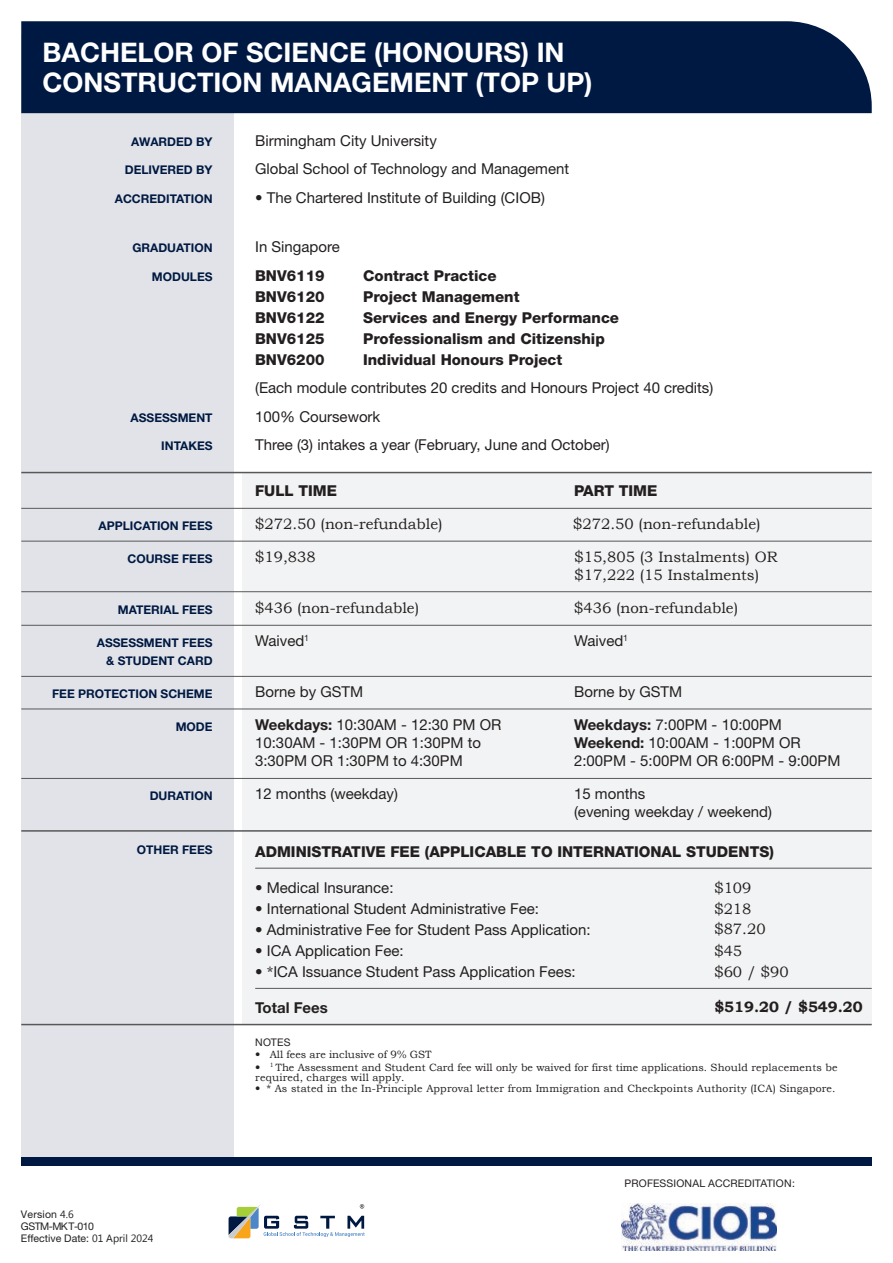
<style>
.page{position:relative;width:893px;height:1263px;background:#fff}
.page>*{position:absolute;margin:0;border:0;box-sizing:border-box;transform-origin:0 0}
.t1{font:700 27px/30px "Helvetica Neue";color:#fff}
.t2{font:15px/18px "Helvetica Neue";color:#231f20}
.t3{font:800 15px "Helvetica Neue";color:#231f20}
.t4{font:15px/20.5px "Bookman Old Style";color:#231f20}
.t5{font:700 15px "Bookman Old Style";color:#231f20}
.t6{font:700 15px "Helvetica Neue";color:#231f20}
.t7{font:700 12px/18px "Helvetica Neue";color:#001942;text-align:right}
.t8{font:10.5px/10.8px "Bookman Old Style";color:#231f20}
.t9{font:10.5px "Bookman Old Style";letter-spacing:.02em;color:#231f20}
.t10{font:10.5px/12.3px "Helvetica Neue";letter-spacing:.01em;color:#231f20}
.s1{font-family:"Microsoft Tai Le"}
.s2{font-weight:700}
.s3{font-family:"Bookman Old Style"}
.s4{font-family:"Helvetica Neue"}
</style>
<div class="page">
<div style="left:242px;top:472px;width:630px;height:552px;background:#f2f3f4"></div>
<svg style="left:229px;top:1204px;width:136px;height:34px"></svg>
<img style="left:622px;top:1203px;width:155px;height:47px">
<div style="left:21px;top:34px;width:213px;height:1127px;background:#e1e3e8"></div>
<div style="left:21px;top:21px;width:851px;height:92px;background:#001942"></div>
<div style="left:21px;top:1157px;width:851px;height:9px;background:#001942"></div>
<hr style="left:21px;top:508px;width:851px;height:1px;background:#57585a">
<hr style="left:21px;top:541px;width:851px;height:1px;background:#57585a">
<hr style="left:21px;top:591px;width:851px;height:1px;background:#57585a">
<hr style="left:21px;top:625px;width:851px;height:1px;background:#57585a">
<hr style="left:21px;top:676px;width:851px;height:1px;background:#57585a">
<hr style="left:21px;top:709px;width:851px;height:1px;background:#57585a">
<hr style="left:21px;top:778px;width:851px;height:1px;background:#57585a">
<hr style="left:255px;top:868px;width:617px;height:1px;background:#57585a">
<hr style="left:255px;top:988px;width:617px;height:1px;background:#57585a">
<hr style="left:21px;top:472px;width:851px;height:1px;background:#57585a">
<hr style="left:21px;top:830px;width:851px;height:2px;background:#57585a">
<hr style="left:21px;top:1024px;width:851px;height:1px;background:#57585a">
<h1 class="t1" style="left:43px;top:36px;width:552px">BACHELOR OF SCIENCE (HONOURS) IN<br>CONSTRUCTION MANAGEMENT (TOP UP)</h1>
<p class="t7" style="left:131px;top:132px;width:83px">AWARDED BY</p>
<p class="t7" style="left:125px;top:161px;width:89px">DELIVERED BY</p>
<p class="t7" style="left:115px;top:189px;width:99px">ACCREDITATION</p>
<p class="t7" style="left:132px;top:239px;width:82px">GRADUATION</p>
<p class="t7" style="left:152px;top:267px;width:62px">MODULES</p>
<p class="t7" style="left:131px;top:408px;width:84px">ASSESSMENT</p>
<p class="t7" style="left:161px;top:437px;width:53px">INTAKES</p>
<p class="t7" style="left:99px;top:516px;width:116px">APPLICATION FEES</p>
<p class="t7" style="left:127px;top:549px;width:87px">COURSE FEES</p>
<p class="t7" style="left:118px;top:600px;width:96px">MATERIAL FEES</p>
<p class="t7" style="left:97px;top:633px;width:117px">ASSESSMENT FEES &amp; STUDENT CARD</p>
<p class="t7" style="left:52px;top:684px;width:162px">FEE PROTECTION SCHEME</p>
<p class="t7" style="left:176px;top:717px;width:38px">MODE</p>
<p class="t7" style="left:150px;top:786px;width:64px">DURATION</p>
<p class="t7" style="left:137px;top:840px;width:77px">OTHER FEES</p>
<p class="t10" style="left:21px;top:1208px;width:134px">Version <span class="s1">4.6<br></span>GSTM-MKT-010<br>Effective Date: <span class="s1">01 April 2024</span></p>
<p class="t2" style="left:255px;top:126px;width:315px;line-height:28.5px">Birmingham City University<br>Global School of Technology and Management</p>
<p class="t2" style="left:255px;top:188px;width:291px">• The Chartered Institute of Building (CIOB)</p>
<p class="t2" style="left:255px;top:238px;width:86px">In Singapore</p>
<p class="t3" style="left:255px;top:267px;width:71px">BNV6119</p>
<p class="t3" style="left:363px;top:267px;width:135px">Contract Practice</p>
<p class="t3" style="left:255px;top:288px;width:71px">BNV6120</p>
<p class="t3" style="left:363px;top:288px;width:158px">Project Management</p>
<p class="t3" style="left:255px;top:309px;width:71px">BNV6122</p>
<p class="t3" style="left:363px;top:309px;width:257px">Services and Energy Performance</p>
<p class="t3" style="left:255px;top:330px;width:71px">BNV6125</p>
<p class="t3" style="left:363px;top:330px;width:243px">Professionalism and Citizenship</p>
<p class="t3" style="left:255px;top:351px;width:71px">BNV6200</p>
<p class="t3" style="left:363px;top:351px;width:201px">Individual Honours Project</p>
<p class="t2" style="left:255px;top:374px;width:460px;line-height:28.5px">(Each module contributes 20 credits and Honours Project 40 credits)<br>100% Coursework<br>Three (3) intakes a year (February, June and October)</p>
<p class="t3" style="left:574px;top:482px;width:85px">PART TIME</p>
<p class="t4" style="left:573px;top:513px;width:189px">$272.50 (non-refundable)</p>
<p class="t4" style="left:574px;top:548px;width:205px;line-height:18px">$15,805 (3 Instalments) OR $17,222 (15 Instalments)</p>
<p class="t4" style="left:574px;top:597px;width:166px">$436 (non-refundable)</p>
<p class="t2" style="left:574px;top:631px;width:56px">Waived<sup>1</sup></p>
<p class="t2" style="left:574px;top:682px;width:110px">Borne by GSTM</p>
<p class="t2" style="left:574px;top:715px;width:268px"><span class="s2">Weekdays:</span> 7:00PM - 10:00PM<br><span class="s2">Weekend:</span> 10:00AM - 1:00PM OR<br>2:00PM - 5:00PM OR 6:00PM - 9:00PM</p>
<p class="t2" style="left:574px;top:784px;width:199px">15 months<br>(evening weekday / weekend)</p>
<p class="t3" style="left:255px;top:842px;width:520px">ADMINISTRATIVE FEE (APPLICABLE TO INTERNATIONAL STUDENTS)</p>
<p class="t2" style="left:255px;top:878px;width:140px">• Medical Insurance:</p>
<p class="t2" style="left:255px;top:899px;width:285px">• International Student Administrative Fee:</p>
<p class="t2" style="left:255px;top:920px;width:337px">• Administrative Fee for Student Pass Application:</p>
<p class="t2" style="left:255px;top:941px;width:150px">• ICA Application Fee:</p>
<p class="t2" style="left:255px;top:962px;width:322px">• <span class="s3">*</span>ICA Issuance Student Pass Application Fees:</p>
<p class="t6" style="left:255px;top:998px;width:74px">Total Fees</p>
<p class="t3" style="left:255px;top:482px;width:83px">FULL TIME</p>
<p class="t4" style="left:255px;top:513px;width:189px">$272.50 (non-refundable)</p>
<p class="t4" style="left:255px;top:546px;width:62px">$19,838</p>
<p class="t4" style="left:255px;top:597px;width:166px">$436 (non-refundable)</p>
<p class="t2" style="left:255px;top:631px;width:56px">Waived<sup>1</sup></p>
<p class="t2" style="left:255px;top:682px;width:110px">Borne by GSTM</p>
<p class="t2" style="left:255px;top:715px;width:248px"><span class="s2">Weekdays:</span> 10:30AM - 12:30 PM OR<br>10:30AM - 1:30PM OR 1:30PM to<br>3:30PM OR 1:30PM to 4:30PM</p>
<p class="t2" style="left:255px;top:784px;width:144px">12 months (weekday)</p>
<p class="t4" style="left:714px;top:877px;width:53px">$109 $218 $87.20</p>
<p class="t4" style="left:714px;top:940px;width:76px;line-height:21px">$45<br>$60 / $90</p>
<p class="t5" style="left:714px;top:996px;width:150px">$519.20 / $549.20</p>
<p class="t10" style="left:255px;top:1036px;width:37px">NOTES</p>
<p class="t8" style="left:255px;top:1049px;width:178px"><span class="s4">•</span> All fees are inclusive of 9% GST</p>
<p class="t8" style="left:255px;top:1061px;width:584px"><span class="s4">•</span> <sup>1</sup> The Assessment and Student Card fee will only be waived for first time applications. Should replacements be required, charges will apply.</p>
<p class="t9" style="left:255px;top:1082px;width:582px"><span class="s4">•</span> * As stated in the In-Principle Approval letter from Immigration and Checkpoints Authority (ICA) Singapore.</p>
<p class="t10" style="left:625px;top:1177px;width:172px">PROFESSIONAL ACCREDITATION:</p>
</div>
